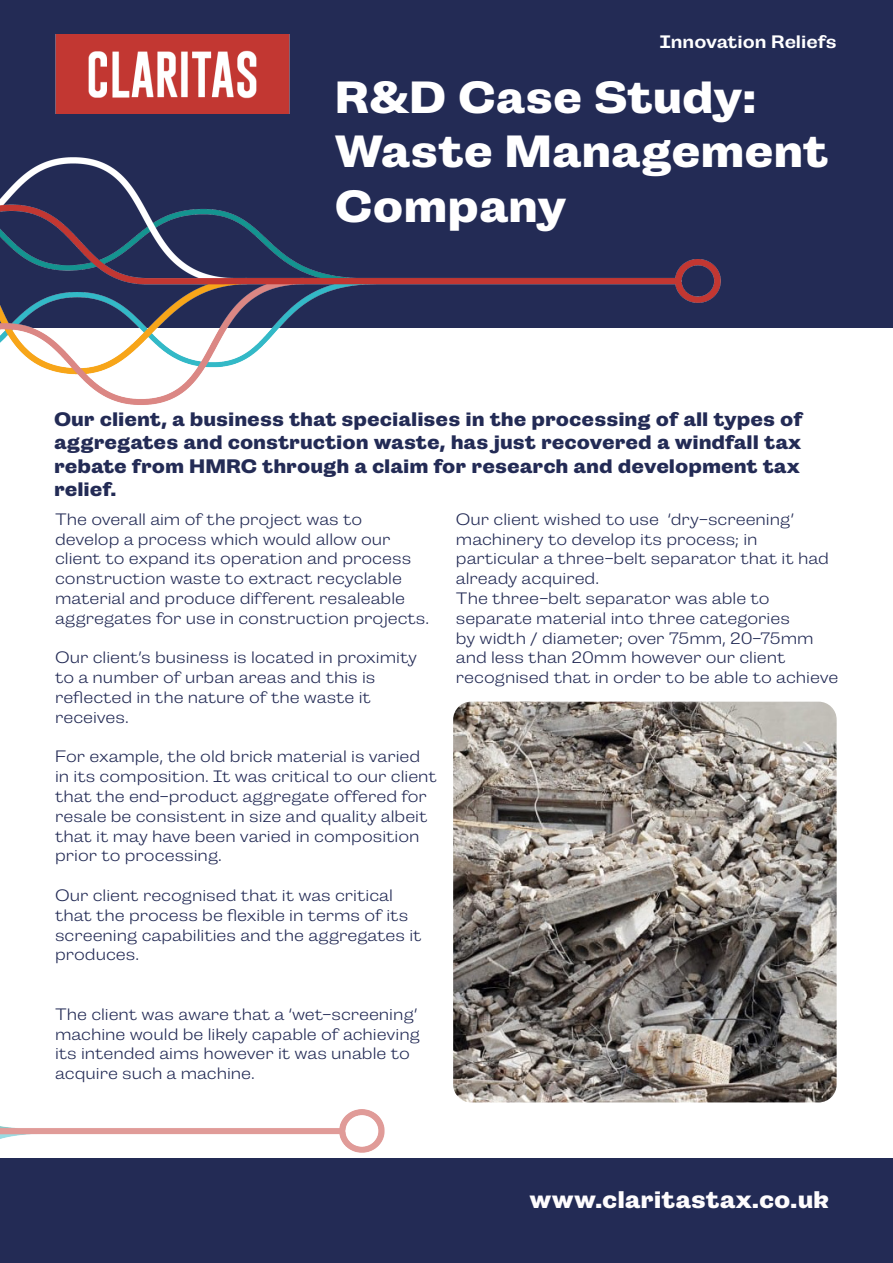
<style>
.page{position:relative;width:893px;height:1263px;background:#fff}
.page>*{position:absolute;margin:0;border:0;box-sizing:border-box;transform-origin:0 0}
.t1{font:700 45px/54px "Campaign";color:#fff}
.t2{font:700 24px "Campaign";letter-spacing:.005em;color:#fefcfd}
.t3{font:700 19.5px/23.4px "Campaign";color:#232b55}
.t4{font:500 18px "Campaign";color:#fff}
.t5{font:300 16.5px/19.8px "Campaign";color:#232b55}
</style>
<div class="page">
<div style="left:0;top:0;width:893px;height:327px;background:#232b55"></div>
<img style="left:0;top:157px;width:827px;height:248px">
<img style="left:55px;top:34px;width:234px;height:80px">
<div style="left:0;top:1159px;width:893px;height:104px;background:#232b55"></div>
<img style="left:0;top:1102px;width:491px;height:57px">
<img style="left:453px;top:702px;width:384px;height:400px">
<p class="t4" style="left:660px;top:31px;width:178px">Innovation Reliefs</p>
<p class="t1" style="left:335px;top:71px;width:423px">R&amp;D Case Study:</p>
<p class="t1" style="left:335px;top:125px;width:495px">Waste Management<br>Company</p>
<p class="t3" style="left:54px;top:407px;width:750px">Our client, a business that specialises in the processing of all types of aggregates and construction waste, has just recovered a windfall tax rebate from HMRC through a claim for research and development tax relief.</p>
<p class="t5" style="left:55px;top:509px;width:376px">The overall aim of the project was to develop a process which would allow our client to expand its operation and process construction waste to extract recyclable material and produce different resaleable aggregates for use in construction projects.</p>
<p class="t5" style="left:55px;top:648px;width:364px">Our client’s business is located in proximity to a number of urban areas and this is reflected in the nature of the waste it receives.</p>
<p class="t5" style="left:55px;top:747px;width:383px">For example, the old brick material is varied in its composition. It was critical to our client that the end-product aggregate offered for resale be consistent in size and quality albeit that it may have been varied in composition prior to processing.</p>
<p class="t5" style="left:55px;top:885px;width:368px">Our client recognised that it was critical that the process be flexible in terms of its screening capabilities and the aggregates it produces.</p>
<p class="t5" style="left:55px;top:1004px;width:366px">The client was aware that a ‘wet-screening’ machine would be likely capable of achieving its intended aims however it was unable to acquire such a machine.</p>
<p class="t5" style="left:456px;top:509px;width:375px">Our client wished to use ‘dry-screening’ machinery to develop its process; in particular a three-belt separator that it had already acquired.</p>
<p class="t5" style="left:456px;top:588px;width:384px">The three-belt separator was able to separate material into three categories<br>by width / diameter; over 75mm, 20-75mm and less than 20mm however our client recognised that in order to be able to achieve</p>
<p class="t2" style="left:529px;top:1185px;width:301px">www.claritastax.co.uk</p>
</div>
